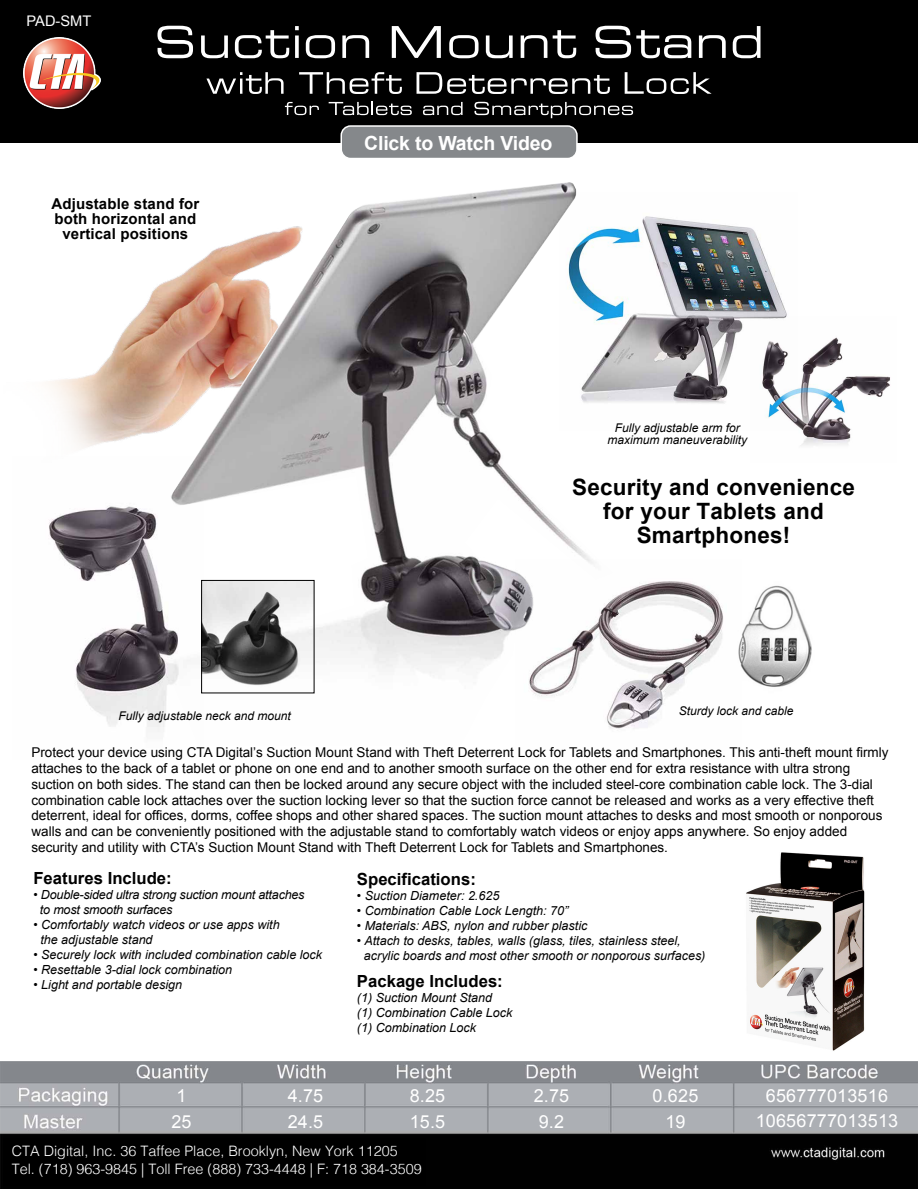
<style>
.page{position:relative;width:918px;height:1189px;background:#fff}
.page>*{position:absolute;margin:0;border:0;box-sizing:border-box;transform-origin:0 0}
.t1{font:700 22.5px/24px "Arial";letter-spacing:.01em;color:#000;text-align:center}
.t2{font:700 19.5px "Arial";letter-spacing:-.01em;color:#fff}
.t3{font:18px/26px "Arial";letter-spacing:.01em;color:#fff}
.t4{font:700 16.65px "Arial";color:#000}
.t5{font:700 15px/15px "Arial";letter-spacing:.01em;color:#000;text-align:center}
.t6{font:14.7px "Arial";color:#fff}
.t7{font:300 14.4px/17.7px "Helvetica";color:#fff}
.t8{font:13.5px/15.8px "Arial";color:#000}
.t9{font:italic 12.6px/15px "Arial";color:#000}
.t10{font:italic 12px/12px "Arial";color:#000;text-align:center}
</style>
<div class="page">
<img style="left:0;top:1062px;width:918px;height:127px">
<img style="left:49px;top:282px;width:115px;height:166px">
<img style="left:164px;top:182px;width:426px;height:512px">
<img style="left:451px;top:546px;width:102px;height:106px">
<div style="left:0;top:0;width:918px;height:143px;background:#000"></div>
<div style="left:3px;top:1138px;width:422px;height:47px;background:#000"></div>
<div style="left:341px;top:126px;width:236px;height:32px;background:#85888b;border-radius:9px"></div>
<div style="left:341px;top:125px;width:237px;height:34px;border:2px solid #fff;border-radius:9px"></div>
<svg style="left:285px;top:102px;width:34px;height:13px"></svg>
<svg style="left:329px;top:102px;width:83px;height:13px"></svg>
<svg style="left:423px;top:102px;width:40px;height:13px"></svg>
<svg style="left:474px;top:102px;width:159px;height:16px"></svg>
<svg style="left:157px;top:26px;width:36px;height:32px"></svg>
<svg style="left:201px;top:35px;width:27px;height:23px"></svg>
<svg style="left:235px;top:30px;width:54px;height:28px"></svg>
<svg style="left:295px;top:35px;width:4px;height:23px"></svg>
<svg style="left:295px;top:26px;width:4px;height:4px"></svg>
<svg style="left:306px;top:35px;width:29px;height:23px"></svg>
<svg style="left:342px;top:35px;width:27px;height:23px"></svg>
<svg style="left:392px;top:26px;width:49px;height:32px"></svg>
<svg style="left:449px;top:35px;width:30px;height:23px"></svg>
<svg style="left:486px;top:35px;width:27px;height:23px"></svg>
<svg style="left:521px;top:35px;width:26px;height:23px"></svg>
<svg style="left:553px;top:30px;width:23px;height:28px"></svg>
<svg style="left:596px;top:26px;width:95px;height:32px"></svg>
<svg style="left:699px;top:35px;width:27px;height:23px"></svg>
<svg style="left:733px;top:26px;width:28px;height:32px"></svg>
<svg style="left:206px;top:72px;width:78px;height:22px"></svg>
<svg style="left:299px;top:72px;width:103px;height:22px"></svg>
<svg style="left:417px;top:72px;width:193px;height:22px"></svg>
<svg style="left:625px;top:72px;width:87px;height:22px"></svg>
<img style="left:746px;top:852px;width:119px;height:199px">
<img style="left:23px;top:38px;width:78px;height:70px">
<img style="left:515px;top:559px;width:208px;height:170px">
<img style="left:738px;top:585px;width:74px;height:102px">
<img style="left:49px;top:457px;width:154px;height:275px">
<img style="left:203px;top:582px;width:109px;height:109px">
<div style="left:201px;top:580px;width:113px;height:113px;border:1px solid #000"></div>
<img style="left:797px;top:337px;width:93px;height:109px">
<img style="left:560px;top:192px;width:237px;height:238px">
<p class="t6" style="left:27px;top:11px;width:66px">PAD-SMT</p>
<p class="t5" style="left:51px;top:196px;width:149px">Adjustable stand for both horizontal and vertical positions</p>
<p class="t10" style="left:119px;top:710px;width:174px">Fully adjustable neck and mount</p>
<h2 class="t2" style="left:364px;top:130px;width:190px">Click to Watch Video</h2>
<p class="t10" style="left:608px;top:422px;width:141px">Fully adjustable arm for maximum maneuverability</p>
<h1 class="t1" style="left:572px;top:475px;width:284px">Security and convenience for your Tablets and<br>Smartphones!</h1>
<p class="t10" style="left:679px;top:705px;width:116px">Sturdy lock and cable</p>
<p class="t8" style="left:31px;top:745px;width:859px">Protect your device using CTA Digital’s Suction Mount Stand with Theft Deterrent Lock for Tablets and Smartphones. This anti-theft mount firmly attaches to the back of a tablet or phone on one end and to another smooth surface on the other end for extra resistance with ultra strong suction on both sides. The stand can then be locked around any secure object with the included steel-core combination cable lock. The 3-dial combination cable lock attaches over the suction locking lever so that the suction force cannot be released and works as a very effective theft deterrent, ideal for offices, dorms, coffee shops and other shared spaces. The suction mount attaches to desks and most smooth or nonporous walls and can be conveniently positioned with the adjustable stand to comfortably watch videos or enjoy apps anywhere. So enjoy added security and utility with CTA’s Suction Mount Stand with Theft Deterrent Lock for Tablets and Smartphones.</p>
<p class="t4" style="left:33px;top:867px;width:140px">Features Include:</p>
<p class="t9" style="left:40px;top:887px;width:266px;text-indent:-7px">• Double-sided ultra strong suction mount attaches to most smooth surfaces</p>
<p class="t9" style="left:40px;top:917px;width:241px;text-indent:-7px">• Comfortably watch videos or use apps with the adjustable stand</p>
<p class="t9" style="left:33px;top:947px;width:290px">• Securely lock with included combination cable lock</p>
<p class="t9" style="left:33px;top:962px;width:200px">• Resettable 3-dial lock combination</p>
<p class="t9" style="left:33px;top:977px;width:150px">• Light and portable design</p>
<p class="t4" style="left:357px;top:868px;width:120px">Specifications:</p>
<p class="t9" style="left:357px;top:888px;width:144px">• Suction Diameter: 2.625</p>
<p class="t9" style="left:357px;top:903px;width:213px">• Combination Cable Lock Length: 70”</p>
<p class="t9" style="left:357px;top:918px;width:232px">• Materials: ABS, nylon and rubber plastic</p>
<p class="t9" style="left:364px;top:933px;width:343px;text-indent:-7px">• Attach to desks, tables, walls (glass, tiles, stainless steel, acrylic boards and most other smooth or nonporous surfaces)</p>
<p class="t4" style="left:357px;top:970px;width:147px">Package Includes:</p>
<p class="t9" style="left:357px;top:990px;width:157px">(1) Suction Mount Stand<br>(1) Combination Cable Lock (1) Combination Lock</p>
<h3 class="t3" style="left:171px;top:1083px;width:22px">1<br>25</h3>
<h3 class="t3" style="left:756px;top:1083px;width:144px;line-height:25px;text-align:center">656777013516<br>10656777013513</h3>
<h3 class="t3" style="left:288px;top:1083px;width:37px">4.75</h3>
<h3 class="t3" style="left:410px;top:1083px;width:37px">8.25</h3>
<h3 class="t3" style="left:534px;top:1083px;width:37px">2.75</h3>
<h3 class="t3" style="left:653px;top:1083px;width:47px">0.625</h3>
<h3 class="t3" style="left:288px;top:1109px;width:37px">24.5</h3>
<h3 class="t3" style="left:410px;top:1109px;width:37px">15.5</h3>
<h3 class="t3" style="left:539px;top:1109px;width:27px">9.2</h3>
<h3 class="t3" style="left:665px;top:1109px;width:22px">19</h3>
<p class="t7" style="left:12px;top:1141px;width:411px">CTA Digital, Inc. 36 Taffee Place, Brooklyn, New York 11205<br>Tel. (718) 963-9845 | Toll Free (888) 733-4448 | F: 718 384-3509</p>
</div>
